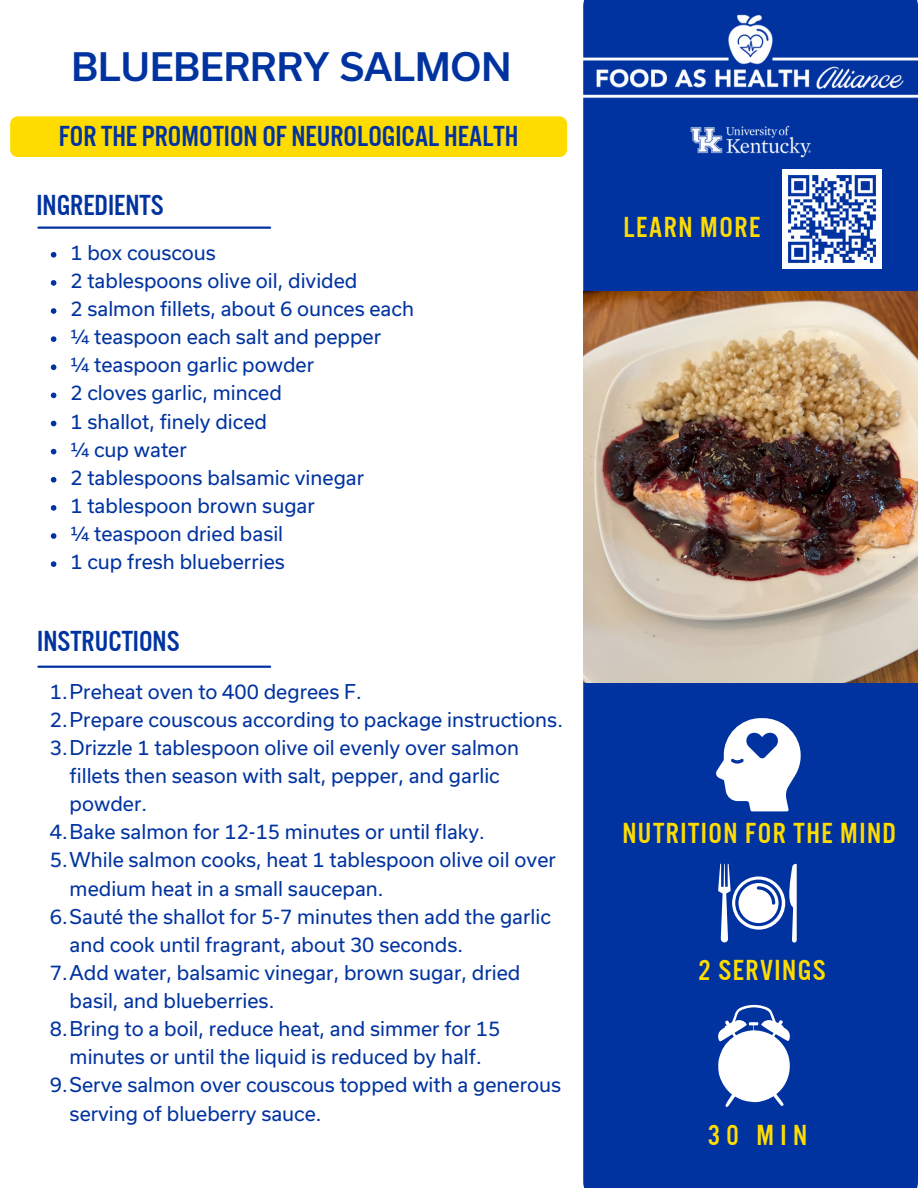
<style>
.page{position:relative;width:918px;height:1188px;background:#fff}
.page>*{position:absolute;margin:0;border:0;box-sizing:border-box;transform-origin:0 0}
.t1{font:500 37.5px "Usual";color:#0033a0}
.t2{font:30px "Alternate Got No 3 D";color:#0033a0}
.t3{font:30px "Alternate Got No 3 D";letter-spacing:.05em;color:#ffdc00}
.t4{font:19.5px/28.2px "Usual";color:#0033a0}
</style>
<div class="page">
<div style="left:10px;top:116px;width:557px;height:41px;background:#ffdc00;border-radius:8px"></div>
<hr style="left:38px;top:227px;width:232px;height:2px;background:#0033a0">
<div style="left:583px;top:179px;width:335px;height:1009px;background:#0033a0"></div>
<hr style="left:692px;top:848px;width:67px;height:1px;background:#0033a0">
<img style="left:583px;top:0;width:335px;height:179px">
<img style="left:783px;top:170px;width:99px;height:99px">
<svg style="left:718px;top:851px;width:79px;height:92px"></svg>
<svg style="left:718px;top:1003px;width:77px;height:105px"></svg>
<img style="left:583px;top:292px;width:335px;height:390px">
<hr style="left:38px;top:666px;width:232px;height:2px;background:#0033a0">
<svg style="left:716px;top:718px;width:86px;height:93px"></svg>
<svg style="left:51px;top:252px;width:5px;height:6px"></svg>
<svg style="left:51px;top:280px;width:5px;height:6px"></svg>
<svg style="left:51px;top:308px;width:5px;height:6px"></svg>
<svg style="left:51px;top:336px;width:5px;height:6px"></svg>
<svg style="left:51px;top:364px;width:5px;height:6px"></svg>
<svg style="left:51px;top:393px;width:5px;height:5px"></svg>
<svg style="left:51px;top:421px;width:5px;height:5px"></svg>
<svg style="left:51px;top:449px;width:5px;height:5px"></svg>
<svg style="left:51px;top:477px;width:5px;height:6px"></svg>
<svg style="left:51px;top:505px;width:5px;height:6px"></svg>
<svg style="left:51px;top:533px;width:5px;height:6px"></svg>
<svg style="left:51px;top:561px;width:5px;height:6px"></svg>
<p class="t1" style="left:72px;top:44px;width:441px">BLUEBERRRY SALMON</p>
<p class="t2" style="left:59px;top:115px;width:461px">FOR THE PROMOTION OF NEUROLOGICAL HEALTH</p>
<p class="t2" style="left:37px;top:184px;width:129px">INGREDIENTS</p>
<p class="t4" style="left:70px;top:238px;width:147px">1 box couscous</p>
<p class="t4" style="left:70px;top:266px;width:289px">2 tablespoons olive oil, divided</p>
<p class="t4" style="left:70px;top:294px;width:345px">2 salmon fillets, about 6 ounces each</p>
<p class="t4" style="left:70px;top:322px;width:312px">¼ teaspoon each salt and pepper</p>
<p class="t4" style="left:70px;top:350px;width:245px">¼ teaspoon garlic powder</p>
<p class="t4" style="left:70px;top:379px;width:213px">2 cloves garlic, minced</p>
<p class="t4" style="left:70px;top:407px;width:198px">1 shallot, finely diced</p>
<p class="t4" style="left:70px;top:435px;width:118px">¼ cup water</p>
<p class="t4" style="left:70px;top:463px;width:295px">2 tablespoons balsamic vinegar</p>
<p class="t4" style="left:70px;top:491px;width:246px">1 tablespoon brown sugar</p>
<p class="t4" style="left:70px;top:519px;width:214px">¼ teaspoon dried basil</p>
<p class="t4" style="left:70px;top:547px;width:216px">1 cup fresh blueberries</p>
<p class="t2" style="left:37px;top:620px;width:144px">INSTRUCTIONS</p>
<p class="t4" style="left:50px;top:677px;width:313px">1.Preheat oven to 400 degrees F.</p>
<p class="t4" style="left:50px;top:705px;width:515px">2.Prepare couscous according to package instructions.</p>
<p class="t4" style="left:70px;top:733px;width:451px;text-indent:-20px">3.Drizzle 1 tablespoon olive oil evenly over salmon fillets then season with salt, pepper, and garlic powder.</p>
<p class="t4" style="left:50px;top:817px;width:436px">4.Bake salmon for 12-15 minutes or until flaky.</p>
<p class="t4" style="left:70px;top:846px;width:488px;text-indent:-20px">5.While salmon cooks, heat 1 tablespoon olive oil over medium heat in a small saucepan.</p>
<p class="t4" style="left:70px;top:902px;width:483px;text-indent:-20px">6.Sauté the shallot for 5-7 minutes then add the garlic and cook until fragrant, about 30 seconds.</p>
<p class="t4" style="left:70px;top:958px;width:452px;text-indent:-20px">7.Add water, balsamic vinegar, brown sugar, dried basil, and blueberries.</p>
<p class="t4" style="left:50px;top:1014px;width:452px;text-align:center">8.Bring to a boil, reduce heat, and simmer for 15 minutes or until the liquid is reduced by half.</p>
<p class="t4" style="left:70px;top:1071px;width:493px;text-indent:-20px">9.Serve salmon over couscous topped with a generous serving of blueberry sauce.</p>
<p class="t3" style="left:624px;top:206px;width:138px">LEARN MORE</p>
<p class="t3" style="left:622px;top:812px;width:275px">NUTRITION FOR THE MIND</p>
<p class="t3" style="left:699px;top:949px;width:129px">2 SERVINGS</p>
<p class="t3" style="left:708px;top:1114px;width:101px">30 MIN</p>
</div>
